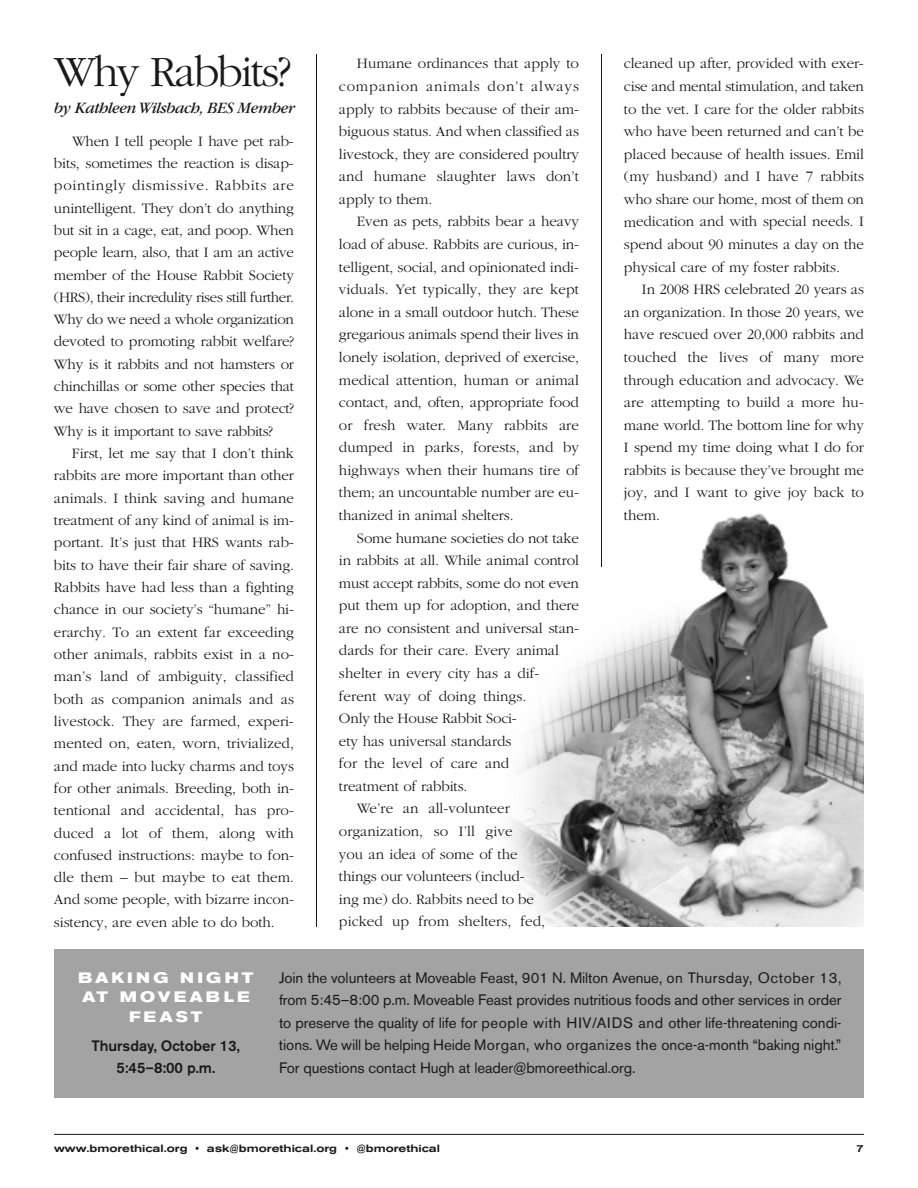
<style>
.page{position:relative;width:918px;height:1188px;background:#fff}
.page>*{position:absolute;margin:0;border:0;box-sizing:border-box;transform-origin:0 0}
.t1{font:300 45px "Garamond";letter-spacing:-.04em;color:#191919}
.t2{font:italic 16.5px "Garamond";letter-spacing:-.025em;color:#191919}
.t3{font:300 15px/22.4px "Garamond";letter-spacing:-.005em;color:#191919;text-align:justify}
.t4{font:15px/22.5px "Akzidenz Grotesk BE";letter-spacing:-.005em;color:#191919;text-align:justify}
.t5{font:500 15px/22px "Akzidenz Grotesk BE";color:#191919;text-align:center}
.t6{font:700 expanded 15px/19.5px "Akzidenz Grotesk BE";letter-spacing:.21em;color:#fff;text-align:center}
.t7{font:500 expanded 10.5px "Akzidenz Grotesk BE";color:#191919}
</style>
<div class="page">
<img style="left:511px;top:513px;width:353px;height:414px">
<hr style="left:316px;top:54px;width:1px;height:873px;background:#191919">
<hr style="left:601px;top:54px;width:1px;height:513px;background:#191919">
<hr style="left:54px;top:1134px;width:810px;height:1px;background:#191919">
<div style="left:54px;top:950px;width:810px;height:148px;background:#a3a3a3"></div>
<h1 class="t1" style="left:54px;top:44px;width:239px">Why Rabbits?</h1>
<p class="t2" style="left:54px;top:102px;width:242px">by KathleenWilsbach, BES Member</p>
<p class="t3" style="left:54px;top:129px;width:242px;text-indent:18px">When I tell people I have pet rab&shy;bits, sometimes the reaction is disap&shy;pointingly dismissive. Rabbits are unintelligent. They don’t do anything but sit in a cage, eat, and poop. When people learn, also, that I am an active member of the House Rabbit Society (HRS), their incredulity rises still further.<br>Why do we need a whole organization devoted to promoting rabbit welfare?<br>Why is it rabbits and not hamsters or chinchillas or some other species that we have chosen to save and protect?<br>Why is it important to save rabbits?</p>
<p class="t3" style="left:54px;top:442px;width:242px;text-indent:18px">First, let me say that I don’t think rabbits are more important than other animals. I think saving and humane treatment of any kind of animal is im&shy;portant. It’s just that HRS wants rab&shy;bits to have their fair share of saving.<br>Rabbits have had less than a fighting chance in our society’s “humane” hi&shy;erarchy. To an extent far exceeding other animals, rabbits exist in a no&shy;man’s land of ambiguity, classified both as companion animals and as livestock. They are farmed, experi&shy;mented on, eaten, worn, trivialized, and made into lucky charms and toys for other animals. Breeding, both in&shy;tentional and accidental, has pro&shy;duced a lot of them, along with confused instructions: maybe to fon&shy;dle them – but maybe to eat them.<br>And some people, with bizarre incon&shy;sistency, are even able to do both.</p>
<p class="t3" style="left:339px;top:52px;width:242px;text-indent:18px">Humane ordinances that apply to companion animals don’t always apply to rabbits because of their am&shy;biguous status. And when classified as livestock, they are considered poultry and humane slaughter laws don’t apply to them.</p>
<p class="t3" style="left:339px;top:210px;width:242px;text-indent:18px">Even as pets, rabbits bear a heavy load of abuse. Rabbits are curious, in&shy;telligent, social, and opinionated indi&shy;viduals. Yet typically, they are kept alone in a small outdoor hutch. These gregarious animals spend their lives in lonely isolation, deprived of exercise, medical attention, human or animal contact, and, often, appropriate food or fresh water. Many rabbits are dumped in parks, forests, and by highways when their humans tire of them; an uncountable number are eu&shy;thanized in animal shelters.</p>
<p class="t3" style="left:357px;top:526px;width:223px">Some humane societies do not take</p>
<p class="t3" style="left:339px;top:549px;width:242px">in rabbits at all. While animal control</p>
<p class="t3" style="left:339px;top:571px;width:242px">must accept rabbits, some do not even</p>
<p class="t3" style="left:339px;top:594px;width:242px">put them up for adoption, and there</p>
<p class="t3" style="left:339px;top:616px;width:241px">are no consistent and universal stan-</p>
<p class="t3" style="left:339px;top:639px;width:222px">dards for their care. Every animal</p>
<p class="t3" style="left:339px;top:662px;width:202px">shelter in every city has a dif-</p>
<p class="t3" style="left:339px;top:684px;width:189px">ferent way of doing things.</p>
<p class="t3" style="left:339px;top:707px;width:179px">Only the House Rabbit Soci-</p>
<p class="t3" style="left:339px;top:729px;width:174px">ety has universal standards</p>
<p class="t3" style="left:339px;top:752px;width:172px">for the level of care and</p>
<p class="t3" style="left:339px;top:775px;width:130px">treatment of rabbits.</p>
<p class="t3" style="left:357px;top:797px;width:154px">We’re an all-volunteer</p>
<p class="t3" style="left:339px;top:820px;width:175px">organization, so I’ll give</p>
<p class="t3" style="left:339px;top:842px;width:180px">you an idea of some of the</p>
<p class="t3" style="left:339px;top:865px;width:187px">things our volunteers (includ-</p>
<p class="t3" style="left:339px;top:887px;width:196px">ing me) do. Rabbits need to be</p>
<p class="t3" style="left:339px;top:910px;width:208px">picked up from shelters, fed,</p>
<p class="t3" style="left:624px;top:52px;width:242px">cleaned up after, provided with exer&shy;cise and mental stimulation, and taken to the vet. I care for the older rabbits who have been returned and can’t be placed because of health issues. Emil (my husband) and I have 7 rabbits who share our home, most of them on medication and with special needs. I spend about 90 minutes a day on the physical care of my foster rabbits.</p>
<p class="t3" style="left:624px;top:278px;width:242px;text-indent:18px">In 2008 HRS celebrated 20 years as an organization. In those 20 years, we have rescued over 20,000 rabbits and touched the lives of many more through education and advocacy. We are attempting to build a more hu&shy;mane world. The bottom line for why I spend my time doing what I do for rabbits is because they’ve brought me joy, and I want to give joy back to them.</p>
<p class="t6" style="left:78px;top:969px;width:177px">BAKING NIGHT<br>AT MOVEABLE<br>FEAST</p>
<p class="t5" style="left:92px;top:1036px;width:150px">Thursday, October 13,<br>5:45–8:00 p.m.</p>
<p class="t4" style="left:279px;top:968px;width:564px">Join the volunteers at Moveable Feast, 901 N. Milton Avenue, on Thursday, October 13, from 5:45–8:00 p.m. Moveable Feast provides nutritious foods and other services in order to preserve the quality of life for people with HIV/AIDS and other life-threatening condi&shy;tions. We will be helping Heide Morgan, who organizes the once-a-month “baking night.” For questions contact Hugh at leader@bmoreethical.org.</p>
<p class="t7" style="left:54px;top:1145px;width:388px">www.bmorethical.org • ask@bmorethical.org • @bmorethical</p>
<p class="t7" style="left:856px;top:1145px;width:9px">7</p>
</div>
